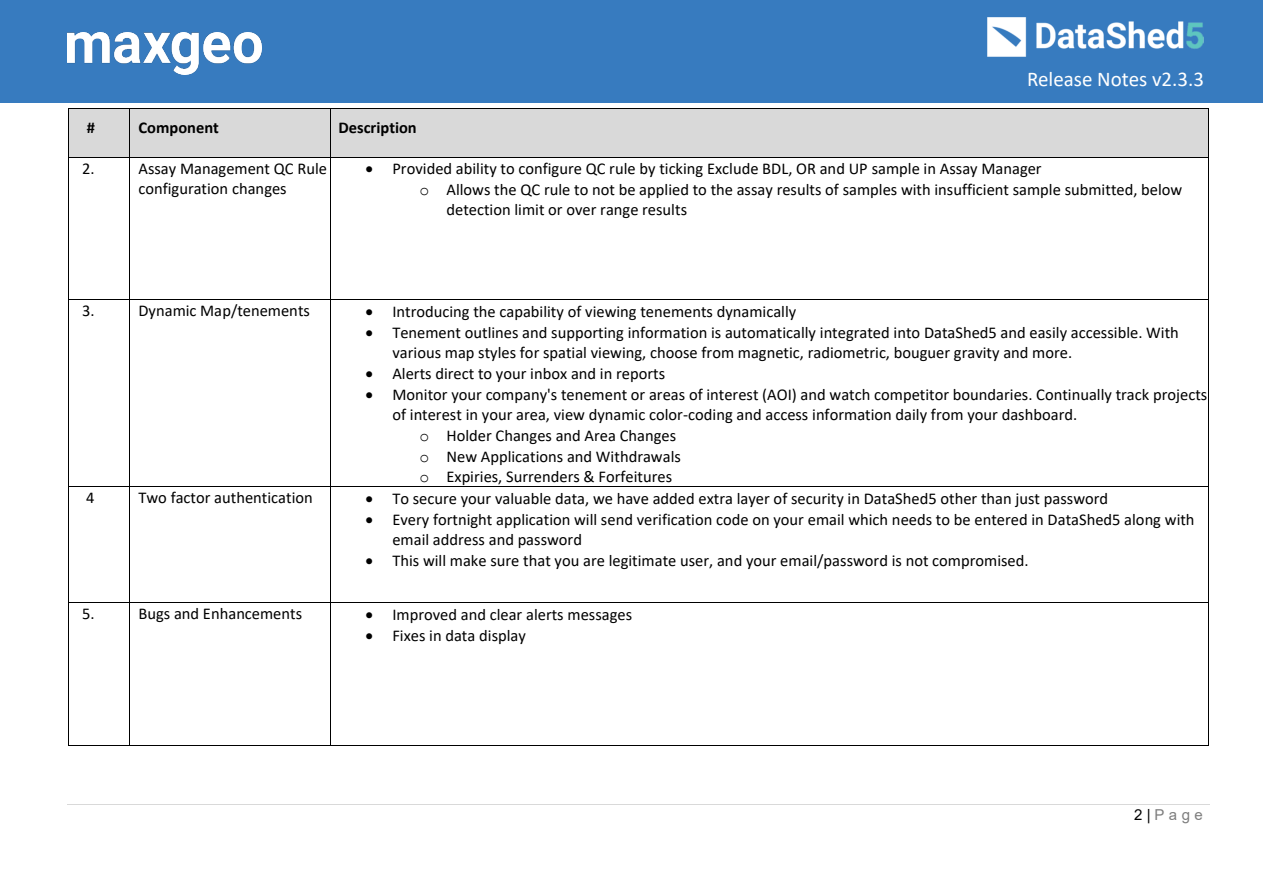
<style>
.page{position:relative;width:1263px;height:894px;background:#fff}
.page>*{position:absolute;margin:0;border:0;box-sizing:border-box;transform-origin:0 0}
.t1{font:21px "Calibri";color:#fff}
.t2{font:700 18px "Arial";color:#fff}
.t3{font:16.5px/20.1px "Calibri";color:#000}
.t4{font:700 16.5px "Calibri";color:#000}
.t5{font:15px "Arial";color:#7e7e7e}
.s1{font-family:"Courier New"}
.s2{color:#000}
</style>
<div class="page">
<hr style="left:68px;top:803px;width:1142px;height:1px;background:#d9d9d9">
<div style="left:69px;top:109px;width:60px;height:48px;background:#d9d9d9"></div>
<div style="left:130px;top:109px;width:200px;height:48px;background:#d9d9d9"></div>
<div style="left:331px;top:109px;width:878px;height:48px;background:#d9d9d9"></div>
<hr style="left:69px;top:108px;width:61px;height:1px;background:#000">
<hr style="left:130px;top:108px;width:200px;height:1px;background:#000">
<hr style="left:331px;top:108px;width:878px;height:1px;background:#000">
<hr style="left:68px;top:109px;width:1px;height:48px;background:#000">
<hr style="left:130px;top:109px;width:1px;height:48px;background:#000">
<hr style="left:330px;top:109px;width:1px;height:48px;background:#000">
<hr style="left:1209px;top:109px;width:1px;height:48px;background:#000">
<hr style="left:69px;top:157px;width:61px;height:1px;background:#000">
<hr style="left:130px;top:157px;width:200px;height:1px;background:#000">
<hr style="left:331px;top:157px;width:878px;height:1px;background:#000">
<hr style="left:68px;top:158px;width:1px;height:141px;background:#000">
<hr style="left:130px;top:158px;width:1px;height:141px;background:#000">
<hr style="left:330px;top:158px;width:1px;height:141px;background:#000">
<hr style="left:1209px;top:158px;width:1px;height:141px;background:#000">
<hr style="left:69px;top:299px;width:61px;height:1px;background:#000">
<hr style="left:130px;top:299px;width:200px;height:1px;background:#000">
<hr style="left:331px;top:299px;width:878px;height:1px;background:#000">
<hr style="left:68px;top:300px;width:1px;height:186px;background:#000">
<hr style="left:130px;top:300px;width:1px;height:186px;background:#000">
<hr style="left:330px;top:300px;width:1px;height:186px;background:#000">
<hr style="left:1209px;top:300px;width:1px;height:186px;background:#000">
<hr style="left:69px;top:486px;width:61px;height:1px;background:#000">
<hr style="left:130px;top:486px;width:200px;height:1px;background:#000">
<hr style="left:331px;top:486px;width:878px;height:1px;background:#000">
<hr style="left:68px;top:487px;width:1px;height:115px;background:#000">
<hr style="left:130px;top:487px;width:1px;height:115px;background:#000">
<hr style="left:330px;top:487px;width:1px;height:115px;background:#000">
<hr style="left:1209px;top:487px;width:1px;height:115px;background:#000">
<hr style="left:69px;top:602px;width:61px;height:1px;background:#000">
<hr style="left:130px;top:602px;width:200px;height:1px;background:#000">
<hr style="left:331px;top:602px;width:878px;height:1px;background:#000">
<hr style="left:68px;top:602px;width:1px;height:142px;background:#000">
<hr style="left:69px;top:744px;width:61px;height:1px;background:#000">
<hr style="left:130px;top:602px;width:1px;height:142px;background:#000">
<hr style="left:130px;top:744px;width:200px;height:1px;background:#000">
<hr style="left:330px;top:602px;width:1px;height:142px;background:#000">
<hr style="left:331px;top:744px;width:878px;height:1px;background:#000">
<hr style="left:1209px;top:602px;width:1px;height:142px;background:#000">
<div style="left:0;top:0;width:1263px;height:102px;background:#377bbf"></div>
<img style="left:68px;top:32px;width:193px;height:42px">
<img style="left:987px;top:17px;width:217px;height:40px">
<p class="t1" style="left:1027px;top:65px;width:179px">Release Notes v2.3.3</p>
<p class="t2" style="left:1014px;top:71px;width:181px">Release Notes V2.3.3</p>
<p class="t4" style="left:87px;top:116px;width:10px">#</p>
<p class="t4" style="left:139px;top:116px;width:82px">Component</p>
<p class="t4" style="left:338px;top:116px;width:80px">Description</p>
<p class="t3" style="left:82px;top:158px;width:14px">2.</p>
<p class="t3" style="left:139px;top:158px;width:190px">Assay Management QC Rule configuration changes</p>
<p class="t3" style="left:365px;top:158px;width:678px">• Provided ability to configure QC rule by ticking Exclude BDL, OR and UP sample in Assay Manager</p>
<p class="t3" style="left:420px;top:178px;width:764px"><span class="s1">o</span> Allows the QC rule to not be applied to the assay results of samples with insufficient sample submitted, below</p>
<p class="t3" style="left:447px;top:198px;width:242px">detection limit or over range results</p>
<p class="t3" style="left:82px;top:300px;width:14px">3.</p>
<p class="t3" style="left:139px;top:300px;width:173px">Dynamic Map/tenements</p>
<p class="t3" style="left:365px;top:301px;width:432px">• Introducing the capability of viewing tenements dynamically</p>
<p class="t3" style="left:392px;top:322px;width:788px;text-indent:-27px">• Tenement outlines and supporting information is automatically integrated into DataShed5 and easily accessible. With various map styles for spatial viewing, choose from magnetic, radiometric, bouguer gravity and more.</p>
<p class="t3" style="left:365px;top:363px;width:301px">• Alerts direct to your inbox and in reports</p>
<p class="t3" style="left:365px;top:384px;width:843px">• Monitor your company's tenement or areas of interest (AOI) and watch competitor boundaries. Continually track projects</p>
<p class="t3" style="left:392px;top:404px;width:686px">of interest in your area, view dynamic color-coding and access information daily from your dashboard.</p>
<p class="t3" style="left:420px;top:425px;width:258px"><span class="s1">o</span> Holder Changes and Area Changes</p>
<p class="t3" style="left:420px;top:445px;width:263px"><span class="s1">o</span> New Applications and Withdrawals</p>
<p class="t3" style="left:420px;top:466px;width:254px"><span class="s1">o</span> Expiries, Surrenders &amp; Forfeitures</p>
<p class="t3" style="left:86px;top:487px;width:10px">4</p>
<p class="t3" style="left:139px;top:487px;width:176px">Two factor authentication</p>
<p class="t3" style="left:365px;top:487px;width:744px">• To secure your valuable data, we have added extra layer of security in DataShed5 other than just password</p>
<p class="t3" style="left:392px;top:508px;width:804px;text-indent:-27px">• Every fortnight application will send verification code on your email which needs to be entered in DataShed5 along with email address and password</p>
<p class="t3" style="left:365px;top:549px;width:665px">• This will make sure that you are legitimate user, and your email/password is not compromised.</p>
<p class="t3" style="left:82px;top:603px;width:14px">5.</p>
<p class="t3" style="left:139px;top:603px;width:165px">Bugs and Enhancements</p>
<p class="t3" style="left:365px;top:603px;width:268px">• Improved and clear alerts messages</p>
<p class="t3" style="left:365px;top:624px;width:162px">• Fixes in data display</p>
<p class="t5" style="left:1134px;top:804px;width:70px"><span class="s2">2|</span>Page</p>
</div>
